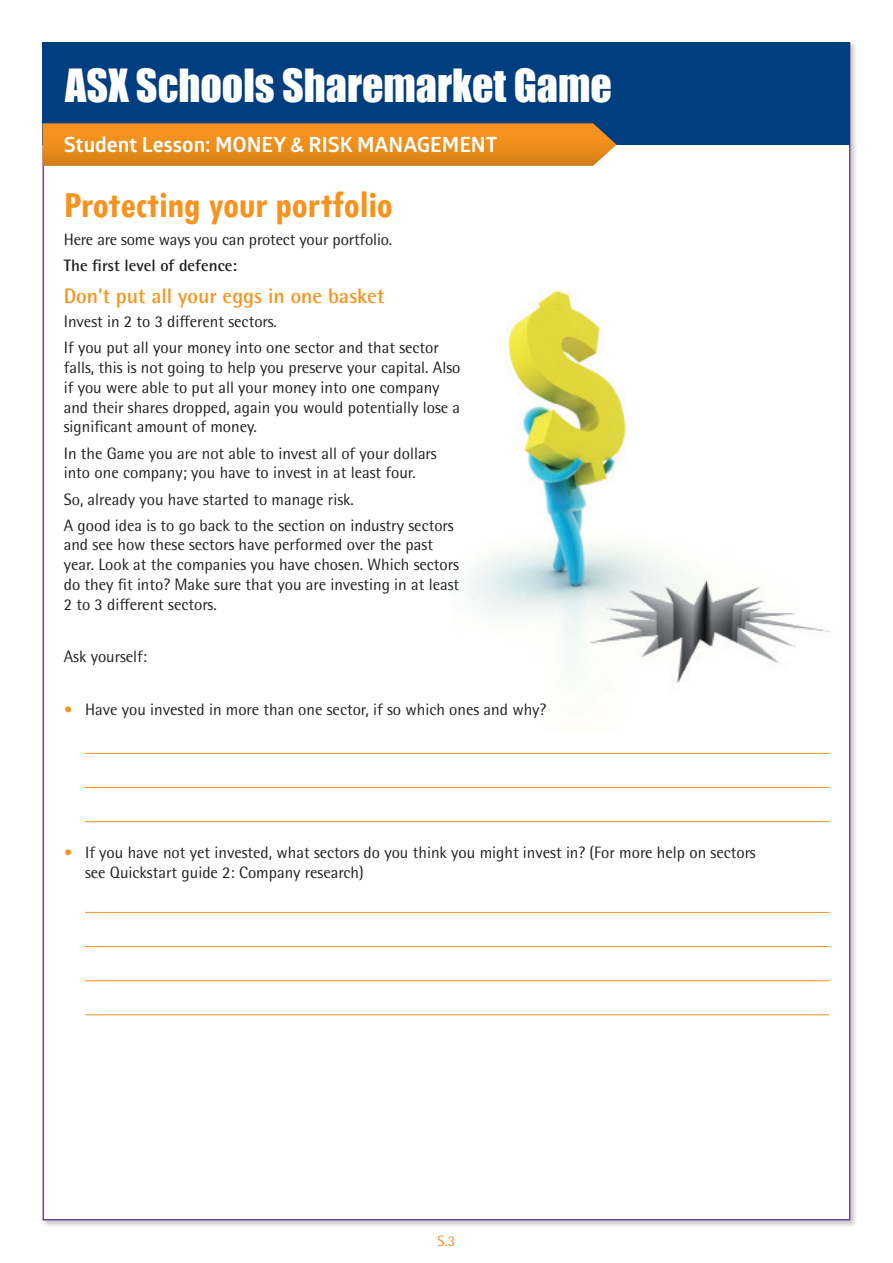
<style>
.page{position:relative;width:893px;height:1263px;background:#fff}
.page>*{position:absolute;margin:0;border:0;box-sizing:border-box;transform-origin:0 0}
.t1{font:42px "Impact";color:#fff}
._1_Page_headings{font:700 condensed 39px "Tw Cen";letter-spacing:-.01em;color:#f7931d}
.t2{font:700 21px "Glober";color:#fff}
._3_Subheading_1{font:700 21px "Rotis Semi Sans Pro";color:#f7931d}
._4_Body{font:16.5px/19.8px "Rotis Semi Sans Pro";color:#231f20}
._4_Body_indent_1_spa{font:16.5px/19.8px "Rotis Semi Sans Pro";color:#231f20}
._4_Body_indent_1{font:16.5px "Rotis Semi Sans Pro";color:#231f20}
._4_Body-2{font:700 16.5px "Rotis Semi Sans Pro";color:#231f20}
.t3{font:15px "Rotis Semi Sans Pro";color:#f7931d}
.s1{font-weight:700;color:#f7931d}
</style>
<div class="page">
<div style="left:41px;top:41px;width:817px;height:1187px;background:#231f20;opacity:.25"></div>
<div style="left:43px;top:43px;width:807px;height:1177px;background:#fff;border:2px solid #7b4399"></div>
<div style="left:43px;top:43px;width:807px;height:102px;background:#013e80"></div>
<svg style="left:43px;top:123px;width:574px;height:43px;background:#e68b1f"></svg>
<img style="left:467px;top:290px;width:365px;height:393px">
<hr style="left:85px;top:753px;width:744px;height:1px;background:#f7931d">
<hr style="left:85px;top:787px;width:744px;height:1px;background:#f7931d">
<hr style="left:85px;top:821px;width:744px;height:1px;background:#f7931d">
<hr style="left:85px;top:912px;width:744px;height:1px;background:#f7931d">
<hr style="left:85px;top:946px;width:744px;height:1px;background:#f7931d">
<hr style="left:85px;top:980px;width:744px;height:1px;background:#f7931d">
<hr style="left:85px;top:1014px;width:744px;height:1px;background:#f7931d">
<h1 class="t1" style="left:65px;top:53px;width:548px">ASX Schools Sharemarket Game</h1>
<p class="t2" style="left:64px;top:130px;width:435px">Student Lesson: MONEY &amp; RISK MANAGEMENT</p>
<p class="_1_Page_headings" style="left:64px;top:181px;width:330px">Protecting your portfolio</p>
<p class="_4_Body" style="left:64px;top:230px;width:330px">Here are some ways you can protect your portfolio.</p>
<p class="_4_Body-2" style="left:64px;top:256px;width:175px">The first level of defence:</p>
<p class="_3_Subheading_1" style="left:64px;top:283px;width:322px">Don’t put all your eggs in one basket</p>
<p class="_4_Body" style="left:64px;top:312px;width:215px">Invest in 2 to 3 different sectors.</p>
<p class="_4_Body" style="left:64px;top:338px;width:398px">If you put all your money into one sector and that sector falls, this is not going to help you preserve your capital. Also if you were able to put all your money into one company and their shares dropped, again you would potentially lose a significant amount of money.</p>
<p class="_4_Body" style="left:64px;top:443px;width:374px">In the Game you are not able to invest all of your dollars into one company; you have to invest in at least four.</p>
<p class="_4_Body" style="left:64px;top:489px;width:292px">So, already you have started to manage risk.</p>
<p class="_4_Body" style="left:64px;top:515px;width:397px">A good idea is to go back to the section on industry sectors and see how these sectors have performed over the past year. Look at the companies you have chosen. Which sectors do they fit into? Make sure that you are investing in at least 2 to 3 different sectors.</p>
<p class="_4_Body" style="left:64px;top:647px;width:85px">Ask yourself:</p>
<p class="_4_Body_indent_1" style="left:64px;top:699px;width:484px"><span class="s1">•</span> Have you invested in more than one sector, if so which ones and why?</p>
<p class="_4_Body_indent_1_spa" style="left:85px;top:843px;width:672px;text-indent:-21px"><span class="s1">•</span> If you have not yet invested, what sectors do you think you might invest in? (For more help on sectors see Quickstart guide 2: Company research)</p>
<p class="t3" style="left:438px;top:1232px;width:19px">S.3</p>
</div>
